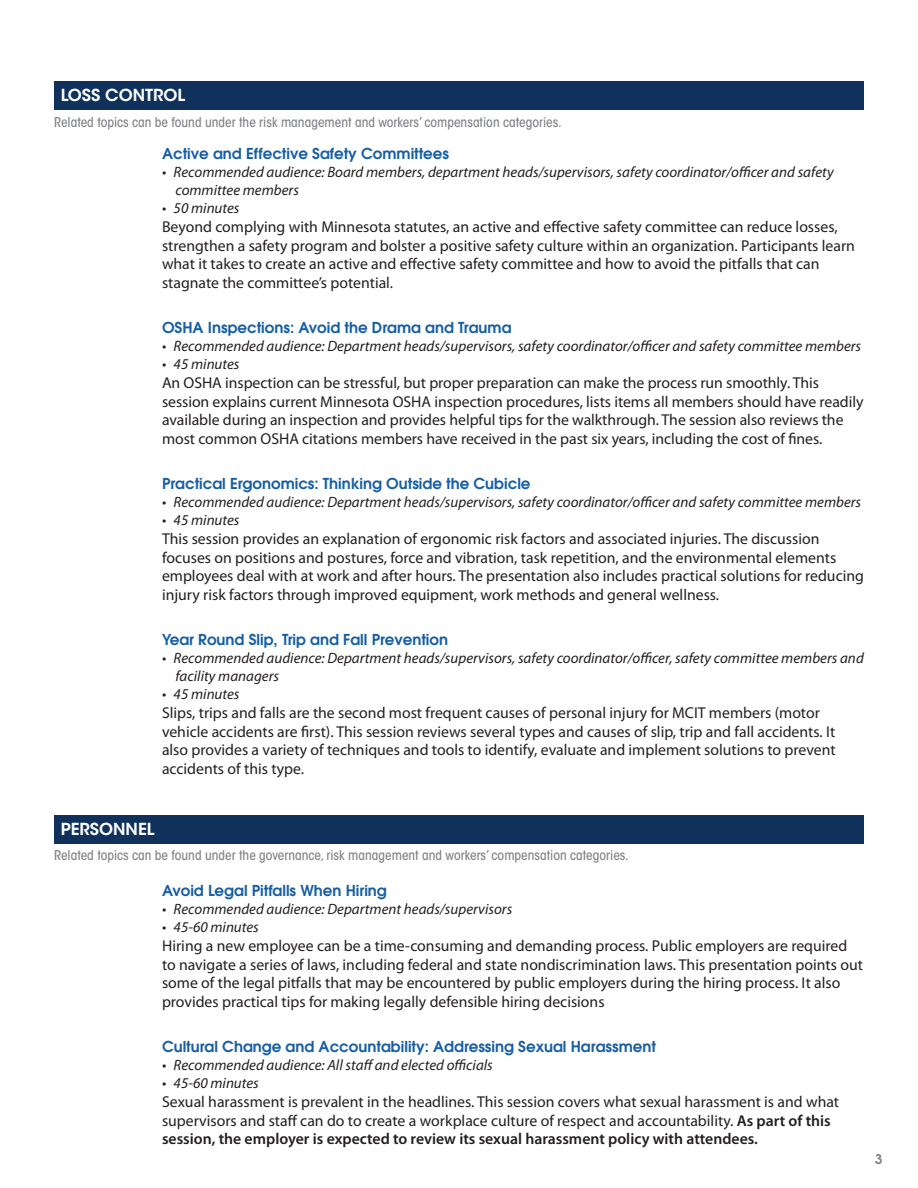
<style>
.page{position:relative;width:918px;height:1188px;background:#fff}
.page>*{position:absolute;margin:0;border:0;box-sizing:border-box;transform-origin:0 0}
.body{font:600 16.5px "ITC Avant Garde Std";color:#fff}
.body-2{font:15.75px/18.8px "Myriad Pro";color:#231f20}
.description_body{font:italic 15px/18px "Myriad Pro";color:#231f20}
.subhead{font:600 15px "Avant Garde";color:#165ea4}
.body-3{font:500 condensed 13.5px "ITC Avant Garde Std";color:#808285}
.t1{font:600 13.5px "Avant Garde";color:#808285}
.s1{font-weight:600}
</style>
<div class="page">
<div style="left:54px;top:81px;width:810px;height:29px;background:#0f315b"></div>
<div style="left:54px;top:815px;width:810px;height:29px;background:#0f315b"></div>
<p class="body" style="left:61px;top:85px;width:126px">LOSS CONTROL</p>
<p class="body-3" style="left:54px;top:113px;width:509px">Related topics can be found under the risk management and workers’ compensation categories.</p>
<p class="subhead" style="left:162px;top:144px;width:289px">Active and Effective Safety Committees</p>
<p class="description_body" style="left:176px;top:163px;width:660px;text-indent:-14px">• Recommended audience: Board members, department heads/supervisors, safety coordinator/officer and safety committee members</p>
<p class="description_body" style="left:162px;top:199px;width:79px">• 50 minutes</p>
<p class="body-2" style="left:162px;top:217px;width:695px">Beyond complying with Minnesota statutes, an active and effective safety committee can reduce losses, strengthen a safety program and bolster a positive safety culture within an organization. Participants learn what it takes to create an active and effective safety committee and how to avoid the pitfalls that can stagnate the committee’s potential.</p>
<p class="subhead" style="left:162px;top:318px;width:351px">OSHA Inspections: Avoid the Drama and Trauma</p>
<p class="description_body" style="left:162px;top:337px;width:701px">• Recommended audience: Department heads/supervisors, safety coordinator/officer and safety committee members</p>
<p class="description_body" style="left:162px;top:355px;width:79px">• 45 minutes</p>
<p class="body-2" style="left:162px;top:373px;width:703px">An OSHA inspection can be stressful, but proper preparation can make the process run smoothly. This session explains current Minnesota OSHA inspection procedures, lists items all members should have readily available during an inspection and provides helpful tips for the walkthrough. The session also reviews the most common OSHA citations members have received in the past six years, including the cost of fines.</p>
<p class="subhead" style="left:162px;top:474px;width:370px">Practical Ergonomics: Thinking Outside the Cubicle</p>
<p class="description_body" style="left:162px;top:493px;width:701px">• Recommended audience: Department heads/supervisors, safety coordinator/officer and safety committee members</p>
<p class="description_body" style="left:162px;top:511px;width:79px">• 45 minutes</p>
<p class="body-2" style="left:162px;top:529px;width:703px">This session provides an explanation of ergonomic risk factors and associated injuries. The discussion focuses on positions and postures, force and vibration, task repetition, and the environmental elements employees deal with at work and after hours. The presentation also includes practical solutions for reducing injury risk factors through improved equipment, work methods and general wellness.</p>
<p class="subhead" style="left:162px;top:630px;width:288px">Year Round Slip, Trip and Fall Prevention</p>
<p class="description_body" style="left:176px;top:649px;width:690px;text-indent:-14px">• Recommended audience: Department heads/supervisors, safety coordinator/officer, safety committee members and facility managers</p>
<p class="description_body" style="left:162px;top:685px;width:79px">• 45 minutes</p>
<p class="body-2" style="left:162px;top:703px;width:675px">Slips, trips and falls are the second most frequent causes of personal injury for MCIT members (motor vehicle accidents are first). This session reviews several types and causes of slip, trip and fall accidents. It also provides a variety of techniques and tools to identify, evaluate and implement solutions to prevent accidents of this type.</p>
<p class="body" style="left:61px;top:819px;width:95px">PERSONNEL</p>
<p class="body-3" style="left:54px;top:847px;width:576px">Related topics can be found under the governance, risk management and workers’ compensation categories.</p>
<p class="subhead" style="left:162px;top:881px;width:226px">Avoid Legal Pitfalls When Hiring</p>
<p class="description_body" style="left:162px;top:900px;width:352px">• Recommended audience: Department heads/supervisors</p>
<p class="description_body" style="left:162px;top:918px;width:98px">• 45-60 minutes</p>
<p class="body-2" style="left:162px;top:936px;width:702px">Hiring a new employee can be a time-consuming and demanding process. Public employers are required to navigate a series of laws, including federal and state nondiscrimination laws. This presentation points out some of the legal pitfalls that may be encountered by public employers during the hiring process. It also provides practical tips for making legally defensible hiring decisions</p>
<p class="subhead" style="left:162px;top:1037px;width:495px">Cultural Change and Accountability: Addressing Sexual Harassment</p>
<p class="description_body" style="left:162px;top:1056px;width:332px">• Recommended audience: All staff and elected officials</p>
<p class="description_body" style="left:162px;top:1074px;width:98px">• 45-60 minutes</p>
<p class="body-2" style="left:162px;top:1092px;width:679px">Sexual harassment is prevalent in the headlines. This session covers what sexual harassment is and what supervisors and staff can do to create a workplace culture of respect and accountability. <span class="s1">As part of this session, the employer is expected to review its sexual harassment policy with attendees.</span></p>
<p class="t1" style="left:875px;top:1150px;width:9px">3</p>
</div>
